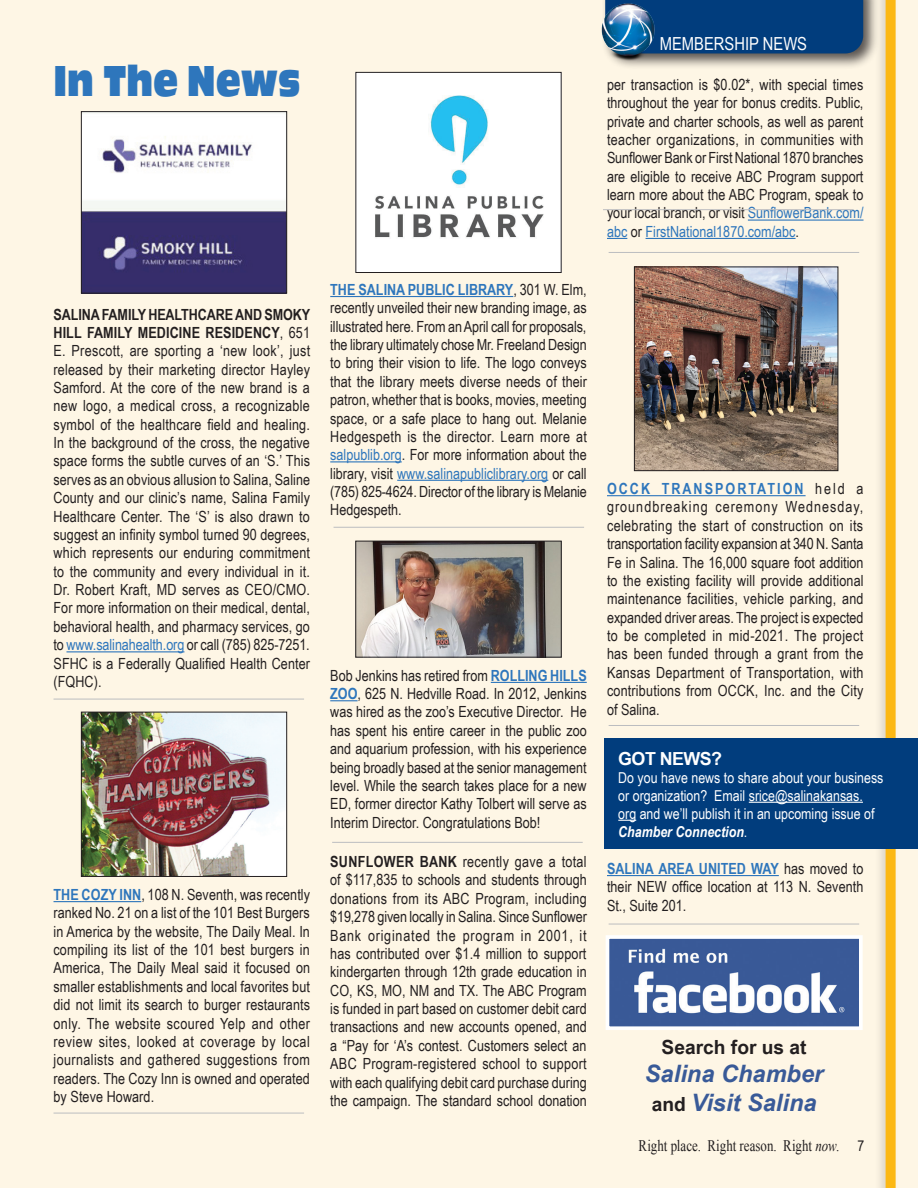
<style>
.page{position:relative;width:918px;height:1188px;background:#fef6e5}
.page>*{position:absolute;margin:0;border:0;box-sizing:border-box;transform-origin:0 0}
.t1{font:42px "Antique Olive Nord";color:#2e76bc;scale:.65 1}
.t2{font:italic 700 24px/28.5px "Arial Narrow";color:#395a98;scale:1.2 1}
.t3{font:700 19.5px "Arial Narrow";color:#231f20;scale:1.2 1}
.t4{font:18px "Arial Narrow";color:#fff}
.t5{font:700 18px "Arial Narrow";letter-spacing:-.025em;color:#fff;scale:1.21 1}
.t6{font:16.05px "Times New Roman";letter-spacing:.005em;color:#231f20;scale:.8 1}
.t7{font:15.3px/18.3px "Arial Narrow";color:#231f20;text-align:justify}
.t8{font:15px/18px "Arial Narrow";color:#fff}
.t9{font:15px "Arial Narrow";color:#231f20}
.s1{font-weight:700}
.s2{color:#2e76bc}
.s3{font-weight:700;color:#2e76bc}
.s4{font-weight:700;font-style:italic}
.s5{font-style:normal;font-size:19.5px;color:#231f20}
.s6{font-style:italic}
</style>
<div class="page">
<hr style="left:66px;top:651px;width:118px;height:1px;background:#2e76bc">
<hr style="left:54px;top:901px;width:87px;height:1px;background:#2e76bc">
<hr style="left:330px;top:296px;width:183px;height:1px;background:#2e76bc">
<hr style="left:330px;top:461px;width:72px;height:1px;background:#2e76bc">
<hr style="left:397px;top:480px;width:151px;height:1px;background:#2e76bc">
<hr style="left:491px;top:682px;width:96px;height:1px;background:#2e76bc">
<svg style="left:330px;top:700px;width:28px;height:1px"></svg>
<hr style="left:748px;top:220px;width:116px;height:1px;background:#2e76bc">
<svg style="left:607px;top:238px;width:20px;height:1px"></svg>
<hr style="left:646px;top:238px;width:150px;height:1px;background:#2e76bc">
<hr style="left:607px;top:495px;width:199px;height:1px;background:#2e76bc">
<hr style="left:607px;top:875px;width:172px;height:1px;background:#2e76bc">
<hr style="left:609px;top:725px;width:250px;height:1px;background:#bcbdc0">
<div style="left:874px;top:0;width:25px;height:1188px;background:#231f20;opacity:.15"></div>
<div style="left:886px;top:0;width:10px;height:1188px;background:#fcb814"></div>
<hr style="left:609px;top:252px;width:250px;height:1px;background:#bcbdc0">
<img style="left:83px;top:113px;width:202px;height:179px">
<div style="left:81px;top:111px;width:206px;height:183px;border:1px solid #231f20"></div>
<img style="left:83px;top:714px;width:202px;height:161px">
<div style="left:81px;top:712px;width:206px;height:165px;border:1px solid #231f20"></div>
<img style="left:357px;top:543px;width:203px;height:113px">
<div style="left:355px;top:541px;width:207px;height:117px;border:1px solid #231f20"></div>
<img style="left:357px;top:74px;width:203px;height:197px">
<div style="left:355px;top:72px;width:207px;height:201px;border:1px solid #231f20"></div>
<img style="left:636px;top:269px;width:200px;height:200px">
<div style="left:634px;top:267px;width:204px;height:204px;border:1px solid #231f20"></div>
<hr style="left:332px;top:842px;width:251px;height:1px;background:#bcbdc0">
<hr style="left:334px;top:527px;width:250px;height:1px;background:#bcbdc0">
<hr style="left:603px;top:209px;width:251px;height:1px;background:#bcbdc0">
<div style="left:605px;top:739px;width:313px;height:110px;background:#013d7d"></div>
<hr style="left:749px;top:802px;width:114px;height:1px;background:#fff">
<svg style="left:618px;top:820px;width:18px;height:1px"></svg>
<img style="left:611px;top:940px;width:247px;height:85px">
<div style="left:606px;top:935px;width:257px;height:95px;border:4px solid #fff"></div>
<hr style="left:54px;top:699px;width:250px;height:1px;background:#bcbdc0">
<hr style="left:54px;top:1113px;width:250px;height:1px;background:#bcbdc0">
<hr style="left:609px;top:924px;width:250px;height:1px;background:#bcbdc0">
<div style="left:601px;top:0;width:279px;height:70px;background:#231f20;opacity:.75"></div>
<div style="left:658px;top:0;width:205px;height:53px;background:#013d7d"></div>
<img style="left:596px;top:0;width:62px;height:64px">
<h1 class="t1" style="left:54px;top:55px;width:382px">In The News</h1>
<p class="t7" style="left:54px;top:304px;width:258px"><span class="s1">SALINA FAMILY HEALTHCARE AND SMOKY HILL FAMILY MEDICINE RESIDENCY</span>, 651<br>E. Prescott, are sporting a ‘new look’, just released by their marketing director Hayley Samford. At the core of the new brand is a new logo, a medical cross, a recognizable symbol of the healthcare field and healing.<br>In the background of the cross, the negative space forms the subtle curves of an ‘S.’ This serves as an obvious allusion to Salina, Saline County and our clinic’s name, Salina Family Healthcare Center. The ‘S’ is also drawn to suggest an infinity symbol turned 90 degrees, which represents our enduring commitment to the community and every individual in it.<br>Dr. Robert Kraft, MD serves as CEO/CMO.<br>For more information on their medical, dental, behavioral health, and pharmacy services, go to <span class="s2">www.salinahealth.org</span> or call (785) 825-7251.<br>SFHC is a Federally Qualified Health Center (FQHC).</p>
<p class="t7" style="left:54px;top:885px;width:258px"><span class="s3">THE COZY INN</span>, 108 N. Seventh, was recently ranked No. 21 on a list of the 101 Best Burgers in America by the website, The Daily Meal. In compiling its list of the 101 best burgers in America, The Daily Meal said it focused on smaller establishments and local favorites but did not limit its search to burger restaurants only. The website scoured Yelp and other review sites, looked at coverage by local journalists and gathered suggestions from readers. The Cozy Inn is owned and operated by Steve Howard.</p>
<p class="t7" style="left:330px;top:280px;width:258px"><span class="s3">THE SALINA PUBLIC LIBRARY</span>, 301 W. Elm, recently unveiled their new branding image, as illustrated here. From an April call for proposals, the library ultimately chose Mr. Freeland Design to bring their vision to life. The logo conveys that the library meets diverse needs of their patron, whether that is books, movies, meeting space, or a safe place to hang out. Melanie Hedgespeth is the director. Learn more at <span class="s2">salpublib.org</span>. For more information about the library, visit <span class="s2">www.salinapubliclibrary.org</span> or call (785) 825-4624. Director of the library is Melanie Hedgespeth.</p>
<p class="t7" style="left:330px;top:666px;width:258px">Bob Jenkins has retired from <span class="s3">ROLLING HILLS ZOO</span>, 625 N. Hedville Road. In 2012, Jenkins was hired as the zoo’s Executive Director. He has spent his entire career in the public zoo and aquarium profession, with his experience being broadly based at the senior management level. While the search takes place for a new ED, former director Kathy Tolbert will serve as Interim Director. Congratulations Bob!</p>
<p class="t7" style="left:330px;top:852px;width:258px"><span class="s1">SUNFLOWER BANK</span> recently gave a total of $117,835 to schools and students through donations from its ABC Program, including $19,278 given locally in Salina. Since Sunflower Bank originated the program in 2001, it has contributed over $1.4 million to support kindergarten through 12th grade education in CO, KS, MO, NM and TX. The ABC Program is funded in part based on customer debit card transactions and new accounts opened, and a “Pay for ‘A’s contest. Customers select an ABC Program-registered school to support with each qualifying debit card purchase during the campaign. The standard school donation</p>
<p class="t4" style="left:660px;top:31px;width:149px">MEMBERSHIP NEWS</p>
<p class="t7" style="left:607px;top:75px;width:258px">per transaction is $0.02*, with special times throughout the year for bonus credits. Public, private and charter schools, as well as parent teacher organizations, in communities with Sunflower Bank or First National 1870 branches are eligible to receive ABC Program support learn more about the ABC Program, speak to your local branch, or visit <span class="s2">SunflowerBank.com/ abc</span> or <span class="s2">FirstNational1870.com/abc</span>.</p>
<p class="t7" style="left:607px;top:479px;width:258px"><span class="s3">OCCK TRANSPORTATION</span> held a groundbreaking ceremony Wednesday, celebrating the start of construction on its transportation facility expansion at 340 N. Santa Fe in Salina. The 16,000 square foot addition to the existing facility will provide additional maintenance facilities, vehicle parking, and expanded driver areas. The project is expected to be completed in mid-2021. The project has been funded through a grant from the Kansas Department of Transportation, with contributions from OCCK, Inc. and the City of Salina.</p>
<p class="t5" style="left:618px;top:748px;width:87px">GOT NEWS?</p>
<p class="t8" style="left:618px;top:768px;width:267px">Do you have news to share about your business or organization? Email srice@salinakansas. org and we’ll publish it in an upcoming issue of <span class="s4">Chamber Connection</span>.</p>
<p class="t7" style="left:607px;top:859px;width:258px"><span class="s3">SALINA AREA UNITED WAY</span> has moved to their NEW office location at 113 N. Seventh St., Suite 201.</p>
<p class="t3" style="left:662px;top:1035px;width:122px">Search for us at</p>
<h2 class="t2" style="left:645px;top:1059px;width:150px">Salina Chamber <span class="s5">and</span> Visit Salina</h2>
<p class="t6" style="left:639px;top:1135px;width:252px">Right place. Right reason. Right <span class="s6">now</span>.</p>
<p class="t9" style="left:857px;top:1135px;width:8px">7</p>
</div>
